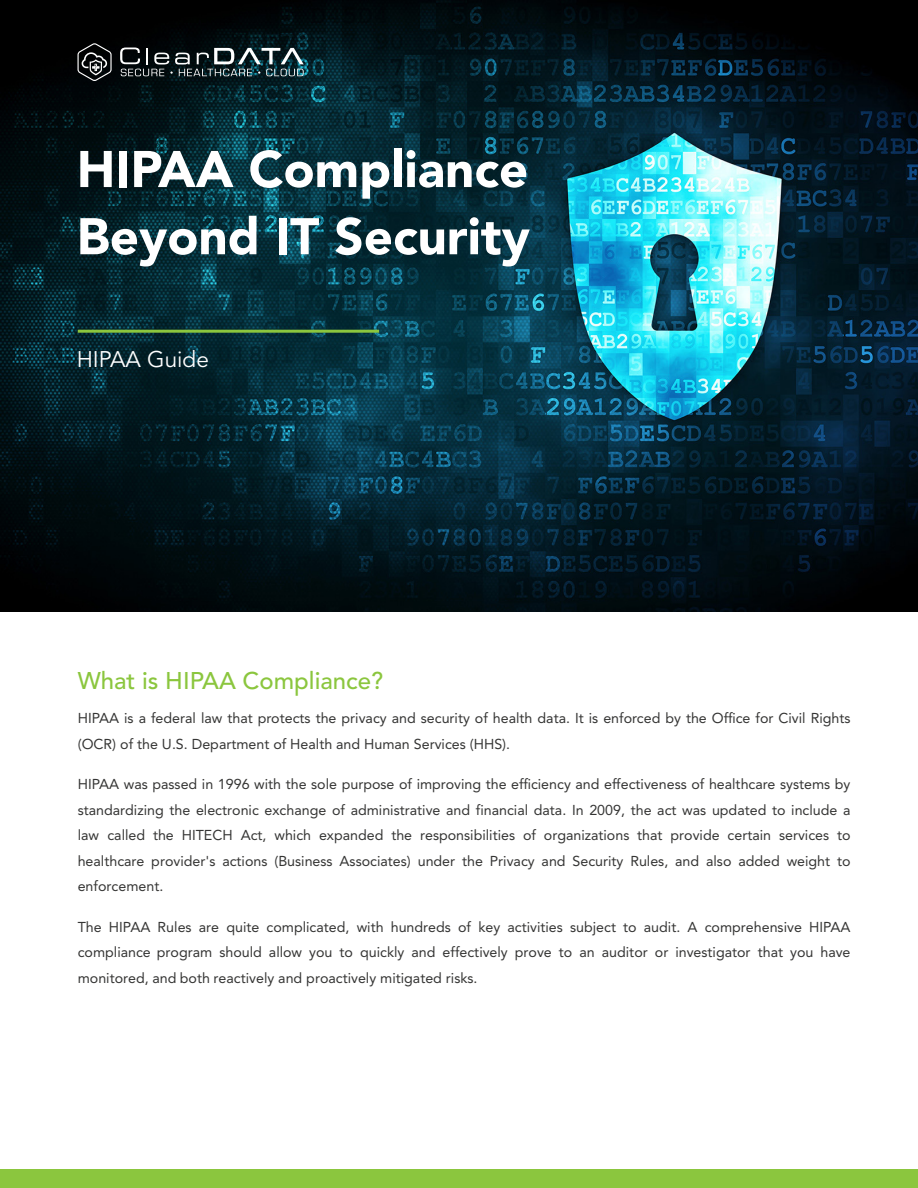
<style>
.page{position:relative;width:918px;height:1188px;background:#fff}
.page>*{position:absolute;margin:0;border:0;box-sizing:border-box;transform-origin:0 0}
.t1{font:900 51px "Avenir LT Std";color:#fff}
.Text{font:500 24px "Avenir LT Std";color:#8bc63e}
.Subtitle{font:22.5px "Avenir LT Std";color:#fff}
.Text-2{font:14.25px/25.5px "Avenir LT Std";color:#353534;text-align:justify}
</style>
<div class="page">
<img style="left:1px;top:0;width:916px;height:611px">
<div style="left:0;top:1169px;width:918px;height:19px;background:#8bc63e"></div>
<hr style="left:78px;top:330px;width:301px;height:3px;background:#8bc63e">
<svg style="left:120px;top:48px;width:184px;height:28px"></svg>
<svg style="left:78px;top:43px;width:34px;height:38px"></svg>
<p class="t1" style="left:77px;top:138px;width:453px">HIPAA Compliance</p>
<p class="t1" style="left:77px;top:206px;width:455px">Beyond IT Security</p>
<p class="Subtitle" style="left:77px;top:346px;width:134px">HIPAA Guide</p>
<p class="Text" style="left:78px;top:666px;width:307px">What is HIPAA Compliance?</p>
<p class="Text-2" style="left:78px;top:706px;width:774px">HIPAA is a federal law that protects the privacy and security of health data. It is enforced by the Office for Civil Rights (OCR) of the U.S. Department of Health and Human Services (HHS).</p>
<p class="Text-2" style="left:78px;top:772px;width:774px">HIPAA was passed in 1996 with the sole purpose of improving the efficiency and effectiveness of healthcare systems by standardizing the electronic exchange of administrative and financial data. In 2009, the act was updated to include a law called the HITECH Act, which expanded the responsibilities of organizations that provide certain services to healthcare provider's actions (Business Associates) under the Privacy and Security Rules, and also added weight to enforcement.</p>
<p class="Text-2" style="left:78px;top:914px;width:774px">The HIPAA Rules are quite complicated, with hundreds of key activities subject to audit. A comprehensive HIPAA compliance program should allow you to quickly and effectively prove to an auditor or investigator that you have monitored, and both reactively and proactively mitigated risks.</p>
</div>
